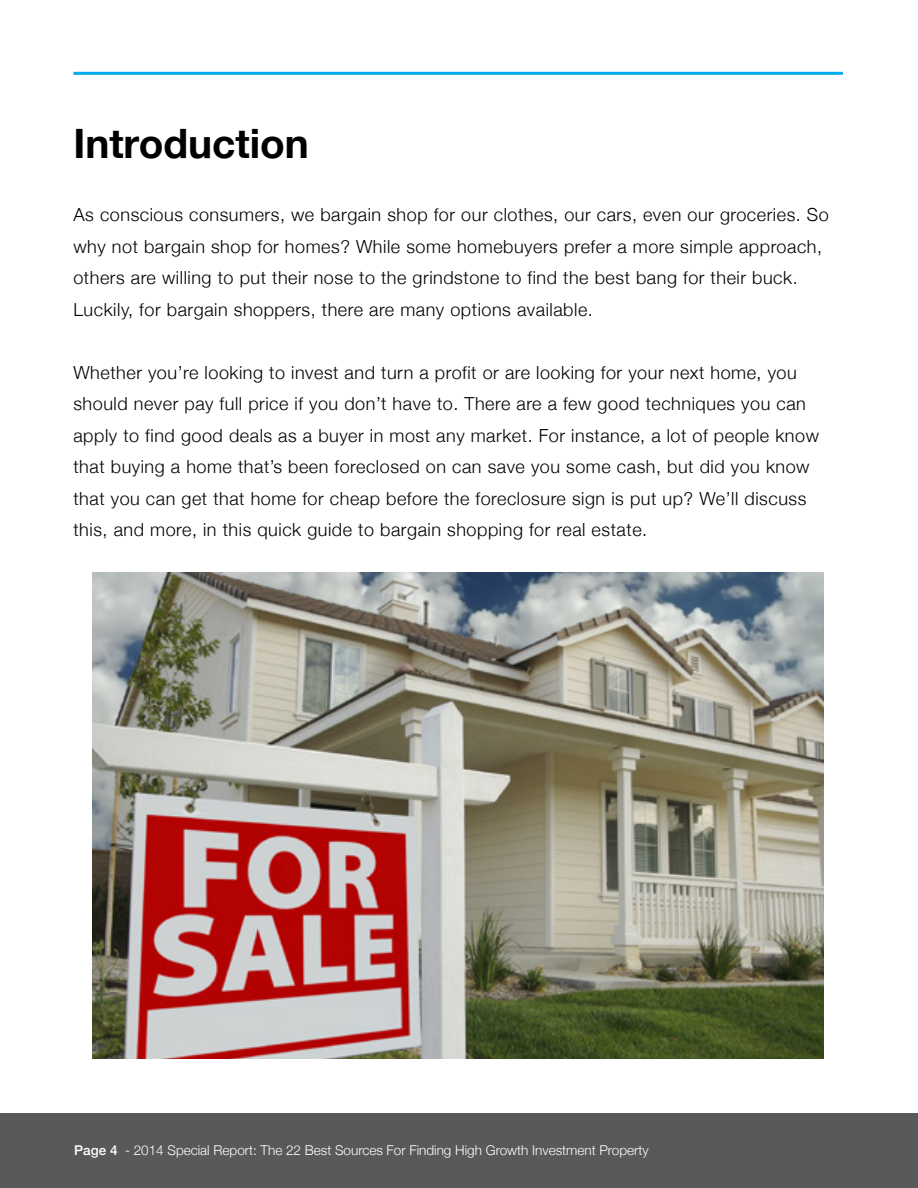
<style>
.page{position:relative;width:918px;height:1188px;background:#fff}
.page>*{position:absolute;margin:0;border:0;box-sizing:border-box;transform-origin:0 0}
.t1{font:700 40.5px "Helvetica Neue";color:#000}
.t2{font:300 18px/31.5px "Helvetica Neue";letter-spacing:.03em;color:#000}
.t3{font:300 13.5px "Helvetica Neue";color:#fff}
.s1{font-weight:500}
</style>
<div class="page">
<div style="left:0;top:1114px;width:918px;height:74px;background:#58595b"></div>
<hr style="left:73px;top:72px;width:770px;height:3px;background:#00aeef">
<img style="left:92px;top:572px;width:732px;height:487px">
<h1 class="t1" style="left:73px;top:112px;width:237px">Introduction</h1>
<p class="t2" style="left:73px;top:198px;width:757px">As conscious consumers, we bargain shop for our clothes, our cars, even our groceries. So why not bargain shop for homes? While some homebuyers prefer a more simple approach, others are willing to put their nose to the grindstone to find the best bang for their buck.<br>Luckily, for bargain shoppers, there are many options available.</p>
<p class="t2" style="left:73px;top:356px;width:747px">Whether you’re looking to invest and turn a profit or are looking for your next home, you should never pay full price if you don’t have to. There are a few good techniques you can apply to find good deals as a buyer in most any market. For instance, a lot of people know that buying a home that’s been foreclosed on can save you some cash, but did you know that you can get that home for cheap before the foreclosure sign is put up? We’ll discuss this, and more, in this quick guide to bargain shopping for real estate.</p>
<p class="t3" style="left:74px;top:1140px;width:576px"><span class="s1">Page 4</span> - 2014 Special Report: The 22 Best Sources For Finding High Growth Investment Property</p>
</div>
